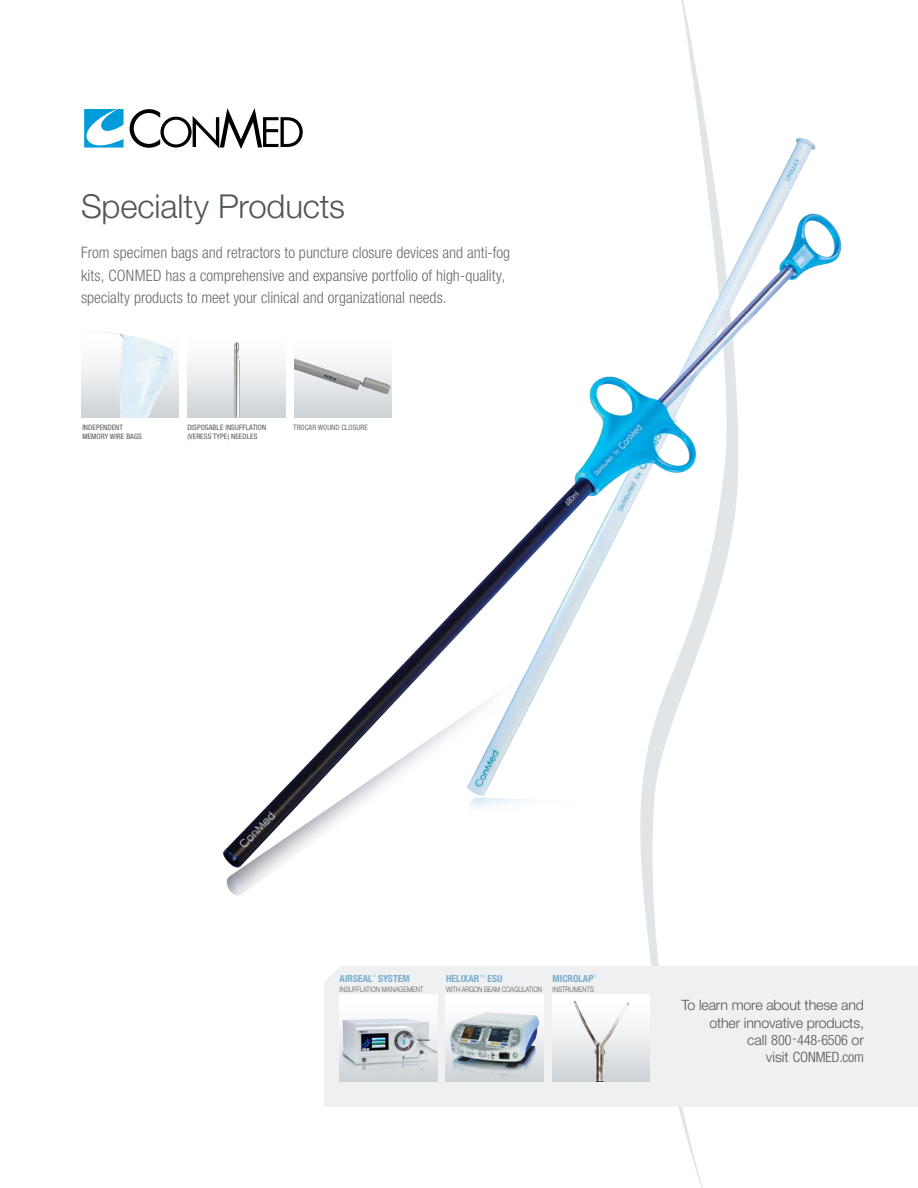
<style>
.page{position:relative;width:918px;height:1188px;background:#fff}
.page>*{position:absolute;margin:0;border:0;box-sizing:border-box;transform-origin:0 0}
._1_ProductTitle{font:300 33px "Helvetica Neue LT Std";letter-spacing:-.005em;color:#51565b}
._2_IntroCopy{font:300 condensed 15.75px/22.5px "Helvetica Neue LT Pro";color:#686c70}
.t1{font:300 14.25px/17.2px "Helvetica Neue LT Std";letter-spacing:-.01em;color:#515659;text-align:right}
._3_XSell_Head{font:700 condensed 9.75px "Helvetica Neue LT Pro";color:#78aecd}
._4_XSell_Copy{font:condensed 7.5px/9.8px "Helvetica Neue LT Pro";letter-spacing:.01em;color:#515659}
._4_XSell_Copy-2{font:300 7.5px "Helvetica Neue LT Std";letter-spacing:.01em;color:#515659;scale:.8 1}
._4_XSell_Copy-3{font:300 7.5px "Helvetica Neue LT Std";letter-spacing:-.01em;color:#515659;scale:.8 1}
._4_XSell_Copy-4{font:condensed 7.5px "Helvetica Neue LT Pro";color:#686c70}
._3_XSell_Head-2{font:300 condensed 3.45px "Helvetica Neue LT Pro";color:#78aecd}
.s1{font-family:"Helvetica Neue LT Pro";font-stretch:condensed}
</style>
<div class="page">
<svg style="left:650px;top:0;width:53px;height:1188px"></svg>
<svg style="left:130px;top:112px;width:8px;height:33px"></svg>
<svg style="left:84px;top:109px;width:40px;height:39px"></svg>
<div style="left:324px;top:966px;width:594px;height:141px;background:#eef0f2"></div>
<svg style="left:340px;top:995px;width:97px;height:87px"></svg>
<div style="left:446px;top:995px;width:97px;height:87px;background:linear-gradient(to bottom,#fff,#cfd4d8)"></div>
<div style="left:552px;top:995px;width:98px;height:87px;background:linear-gradient(to bottom,#fff,#cfd4d9)"></div>
<img style="left:138px;top:69px;width:704px;height:884px">
<div style="left:188px;top:330px;width:97px;height:87px;background:linear-gradient(to bottom,#fff,#d0d5d9)"></div>
<img style="left:294px;top:311px;width:107px;height:105px">
<img style="left:81px;top:323px;width:99px;height:95px">
<img style="left:234px;top:342px;width:6px;height:75px">
<img style="left:339px;top:1010px;width:97px;height:66px">
<img style="left:450px;top:1012px;width:89px;height:68px">
<img style="left:571px;top:997px;width:60px;height:85px">
<p class="_1_ProductTitle" style="left:81px;top:186px;width:266px">Specialty Products</p>
<p class="_2_IntroCopy" style="left:81px;top:241px;width:431px">From specimen bags and retractors to puncture closure devices and anti-fog kits, CONMED has a comprehensive and expansive portfolio of high-quality, specialty products to meet your clinical and organizational needs.</p>
<p class="_4_XSell_Copy" style="left:82px;top:422px;width:61px">INDEPENDENT<br>MEMORY WIRE BAGS</p>
<p class="_4_XSell_Copy" style="left:187px;top:422px;width:80px">DISPOSABLE INSUFFLATION (VERESS TYPE) NEEDLES</p>
<p class="_4_XSell_Copy-4" style="left:293px;top:423px;width:76px">TROCAR WOUND CLOSURE</p>
<p class="_3_XSell_Head" style="left:340px;top:973px;width:35px">AIRSEAL</p>
<p class="_3_XSell_Head-2" style="left:373px;top:974px;width:4px">®</p>
<p class="_3_XSell_Head" style="left:378px;top:973px;width:33px">SYSTEM</p>
<p class="_4_XSell_Copy-2" style="left:340px;top:985px;width:106px">INSUFFLATION MANAGEMENT</p>
<p class="_3_XSell_Head" style="left:446px;top:973px;width:58px">HELIXAR<sup>™</sup> ESU</p>
<p class="_4_XSell_Copy-3" style="left:446px;top:985px;width:121px">WITH ARGON BEAM COAGULATION</p>
<p class="_3_XSell_Head" style="left:553px;top:973px;width:42px">MICROLAP</p>
<p class="_3_XSell_Head-2" style="left:594px;top:974px;width:4px">®</p>
<p class="_4_XSell_Copy-2" style="left:553px;top:985px;width:53px">INSTRUMENTS</p>
<p class="t1" style="left:681px;top:996px;width:184px">To learn more about these and other innovative products,<br>call <span class="s1">800-448-6506</span> or<br>visit <span class="s1">CONMED.com</span></p>
</div>
